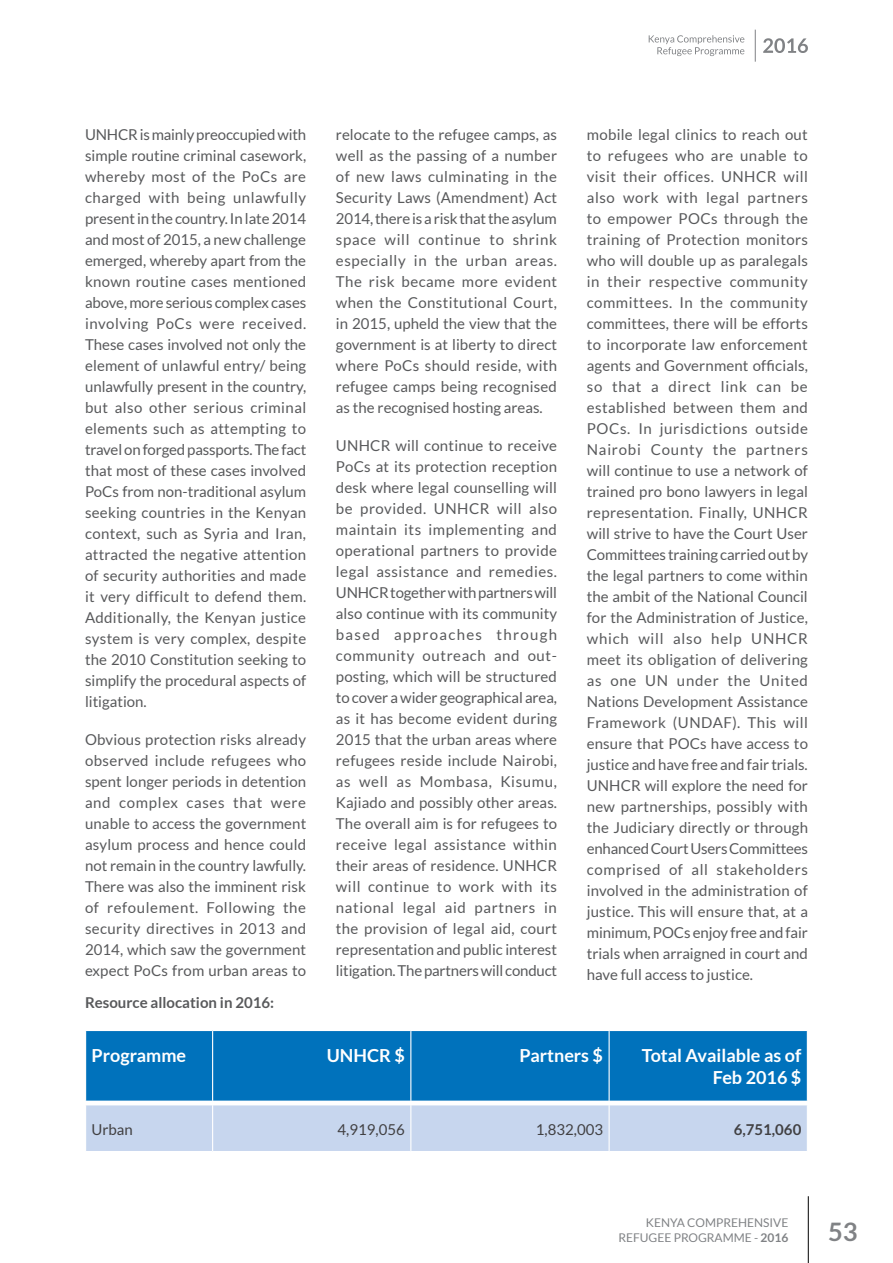
<style>
.page{position:relative;width:893px;height:1263px;background:#fff}
.page>*{position:absolute;margin:0;border:0;box-sizing:border-box;transform-origin:0 0}
.t1{font:700 25.5px "Lato";color:#808285}
.t2{font:700 18px/21.6px "Lato";color:#fff;text-align:right}
.t3{font:15px/21px "Lato";color:#58595b;text-align:justify}
.t4{font:700 15px "Lato";color:#58595b}
.t5{font:15px "Lato";color:#414042}
.t6{font:700 15px "Lato";color:#414042}
.t7{font:12px/14.4px "Lato";color:#808285;text-align:right}
.s1{font-weight:700}
</style>
<div class="page">
<hr style="left:808px;top:1196px;width:1px;height:67px;background:#000">
<svg style="left:649px;top:35px;width:95px;height:21px"></svg>
<svg style="left:763px;top:38px;width:45px;height:15px"></svg>
<hr style="left:755px;top:30px;width:1px;height:32px;background:#808285">
<div style="left:86px;top:1031px;width:721px;height:69px;background:#0072bc"></div>
<hr style="left:212px;top:1031px;width:1px;height:69px;background:#fff">
<hr style="left:410px;top:1031px;width:1px;height:69px;background:#fff">
<hr style="left:609px;top:1031px;width:1px;height:69px;background:#fff">
<svg style="left:85px;top:1100px;width:723px;height:51px;background:#cad8ef"></svg>
<p class="t3" style="left:85px;top:124px;width:223px">UNHCR is mainly preoccupied with simple routine criminal casework, whereby most of the PoCs are charged with being unlawfully present in the country. In late 2014 and most of 2015, a new challenge emerged, whereby apart from the known routine cases mentioned above, more serious complex cases involving PoCs were received.<br>These cases involved not only the element of unlawful entry/ being unlawfully present in the country, but also other serious criminal elements such as attempting to travel on forged passports. The fact that most of these cases involved PoCs from non-traditional asylum seeking countries in the Kenyan context, such as Syria and Iran, attracted the negative attention of security authorities and made it very difficult to defend them.<br>Additionally, the Kenyan justice system is very complex, despite the 2010 Constitution seeking to simplify the procedural aspects of litigation.</p>
<p class="t3" style="left:85px;top:729px;width:223px">Obvious protection risks already observed include refugees who spent longer periods in detention and complex cases that were unable to access the government asylum process and hence could not remain in the country lawfully.<br>There was also the imminent risk of refoulement. Following the security directives in 2013 and 2014, which saw the government expect PoCs from urban areas to</p>
<p class="t4" style="left:85px;top:994px;width:191px">Resource allocation in 2016:</p>
<p class="t3" style="left:336px;top:124px;width:223px">relocate to the refugee camps, as well as the passing of a number of new laws culminating in the Security Laws (Amendment) Act 2014, there is a risk that the asylum space will continue to shrink especially in the urban areas.<br>The risk became more evident when the Constitutional Court, in 2015, upheld the view that the government is at liberty to direct where PoCs should reside, with refugee camps being recognised as the recognised hosting areas.</p>
<p class="t3" style="left:336px;top:435px;width:223px">UNHCR will continue to receive PoCs at its protection reception desk where legal counselling will be provided. UNHCR will also maintain its implementing and operational partners to provide legal assistance and remedies.<br>UNHCR together with partners will also continue with its community based approaches through community outreach and out&shy;posting, which will be structured to cover a wider geographical area, as it has become evident during 2015 that the urban areas where refugees reside include Nairobi, as well as Mombasa, Kisumu, Kajiado and possibly other areas.<br>The overall aim is for refugees to receive legal assistance within their areas of residence. UNHCR will continue to work with its national legal aid partners in the provision of legal aid, court representation and public interest litigation. The partners will conduct</p>
<p class="t3" style="left:587px;top:124px;width:223px">mobile legal clinics to reach out to refugees who are unable to visit their offices. UNHCR will also work with legal partners to empower POCs through the training of Protection monitors who will double up as paralegals in their respective community committees. In the community committees, there will be efforts to incorporate law enforcement agents and Government officials, so that a direct link can be established between them and POCs. In jurisdictions outside Nairobi County the partners will continue to use a network of trained pro bono lawyers in legal representation. Finally, UNHCR will strive to have the Court User Committees training carried out by the legal partners to come within the ambit of the National Council for the Administration of Justice, which will also help UNHCR meet its obligation of delivering as one UN under the United Nations Development Assistance Framework (UNDAF). This will ensure that POCs have access to justice and have free and fair trials.<br>UNHCR will explore the need for new partnerships, possibly with the Judiciary directly or through enhanced Court Users Committees comprised of all stakeholders involved in the administration of justice. This will ensure that, at a minimum, POCs enjoy free and fair trials when arraigned in court and have full access to justice.</p>
<p class="t2" style="left:92px;top:1044px;width:96px">Programme</p>
<p class="t2" style="left:327px;top:1044px;width:80px">UNHCR $</p>
<p class="t2" style="left:520px;top:1044px;width:85px">Partners $</p>
<p class="t2" style="left:642px;top:1044px;width:161px">Total Available as of<br>Feb 2016 $</p>
<p class="t5" style="left:92px;top:1121px;width:43px">Urban</p>
<p class="t5" style="left:338px;top:1121px;width:69px">4,919,056</p>
<p class="t5" style="left:536px;top:1121px;width:69px">1,832,003</p>
<p class="t6" style="left:734px;top:1120px;width:69px">6,751,060</p>
<p class="t7" style="left:618px;top:1215px;width:172px">KENYA COMPREHENSIVE<br>REFUGEE PROGRAMME - <span class="s1">2016</span></p>
<h1 class="t1" style="left:828px;top:1217px;width:31px">53</h1>
</div>
